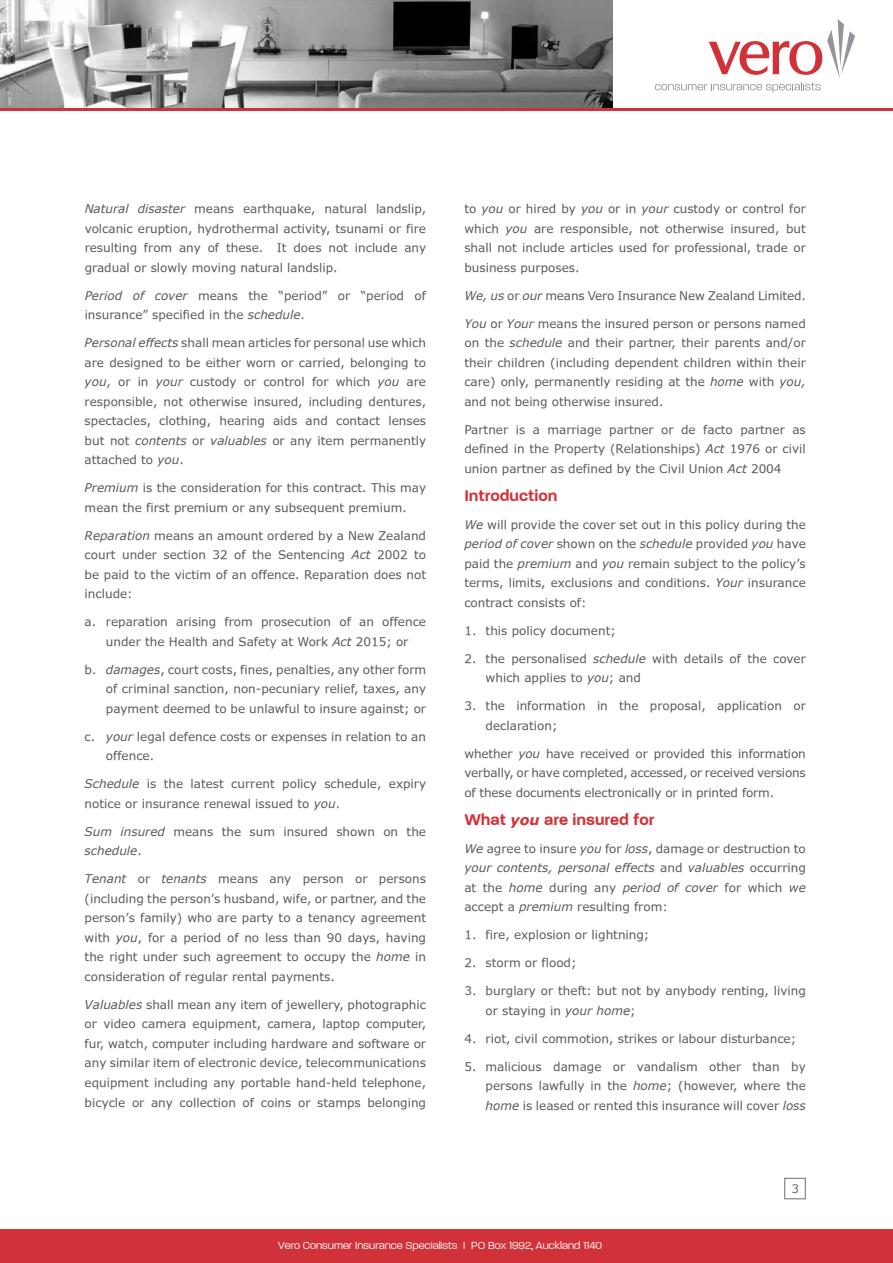
<style>
.page{position:relative;width:893px;height:1263px;background:#fff}
.page>*{position:absolute;margin:0;border:0;box-sizing:border-box;transform-origin:0 0}
.t1{font:600 18px "V Paralucent";color:#d13239}
.t2{font:12px/19.5px "Verdana Digiscream Normal";color:#58595b;text-align:justify}
.t3{font:italic 12px "Verdana";color:#58595b}
.t4{font:300 12px "V Paralucent";color:#fff}
.t5{font:12px "Verdana Digiscream Normal";color:#6d6e71}
.s1{font-family:"Verdana";font-style:italic}
.s2{font-family:"Verdana Digiscream Normal";font-style:normal}
.s3{font-family:"Verdana";font-weight:700;font-style:italic;font-size:14.25px}
</style>
<div class="page">
<img style="left:0;top:0;width:612px;height:108px">
<div style="left:0;top:1229px;width:893px;height:34px;background:#d13239"></div>
<hr style="left:0;top:108px;width:893px;height:3px;background:#d13239">
<svg style="left:655px;top:19px;width:200px;height:74px"></svg>
<div style="left:784px;top:1178px;width:22px;height:21px;border:1px solid #6d6e71"></div>
<p class="t2" style="left:85px;top:199px;width:343px"><span class="s1">Natural disaster</span> means earthquake, natural landslip, volcanic eruption, hydrothermal activity, tsunami or fire resulting from any of these. It does not include any gradual or slowly moving natural landslip.</p>
<p class="t2" style="left:85px;top:285px;width:343px"><span class="s1">Period of cover</span> means the “period” or “period of insurance” specified in the <span class="s1">schedule</span>.</p>
<p class="t2" style="left:85px;top:333px;width:343px"><span class="s1">Personal effects</span> shall mean articles for personal use which are designed to be either worn or carried, belonging to <span class="s1">you</span>, or in <span class="s1">your</span> custody or control for which <span class="s1">you</span> are responsible, not otherwise insured, including dentures, spectacles, clothing, hearing aids and contact lenses but not <span class="s1">contents</span> or <span class="s1">valuables</span> or any item permanently attached to <span class="s1">you</span>.</p>
<p class="t2" style="left:85px;top:478px;width:343px"><span class="s1">Premium</span> is the consideration for this contract. This may mean the first premium or any subsequent premium.</p>
<p class="t2" style="left:85px;top:525px;width:343px"><span class="s1">Reparation</span> means an amount ordered by a New Zealand court under section 32 of the Sentencing <span class="s1">Act</span> 2002 to be paid to the victim of an offence. Reparation does not include:</p>
<p class="t2" style="left:85px;top:612px;width:343px;text-align:center">a. reparation arising from prosecution of an offence under the Health and Safety at Work <span class="s1">Act</span> 2015; or</p>
<p class="t2" style="left:106px;top:659px;width:322px;text-indent:-21px">b. <span class="s1">damages</span>, court costs, fines, penalties, any other form of criminal sanction, non-pecuniary relief, taxes, any payment deemed to be unlawful to insure against; or</p>
<p class="t2" style="left:106px;top:726px;width:322px;text-indent:-21px">c. <span class="s1">your</span> legal defence costs or expenses in relation to an offence.</p>
<p class="t2" style="left:85px;top:774px;width:343px"><span class="s1">Schedule</span> is the latest current policy schedule, expiry notice or insurance renewal issued to <span class="s1">you</span>.</p>
<p class="t2" style="left:85px;top:821px;width:343px"><span class="s1">Sum insured</span> means the sum insured shown on the</p>
<p class="t3" style="left:85px;top:843px;width:59px">schedule<span class="s2">.</span></p>
<p class="t2" style="left:85px;top:869px;width:343px"><span class="s1">Tenant</span> or <span class="s1">tenants</span> means any person or persons (including the person’s husband, wife, or partner, and the person’s family) who are party to a tenancy agreement with <span class="s1">you</span>, for a period of no less than 90 days, having the right under such agreement to occupy the <span class="s1">home</span> in consideration of regular rental payments.</p>
<p class="t2" style="left:85px;top:994px;width:343px"><span class="s1">Valuables</span> shall mean any item of jewellery, photographic or video camera equipment, camera, laptop computer, fur, watch, computer including hardware and software or any similar item of electronic device, telecommunications equipment including any portable hand-held telephone, bicycle or any collection of coins or stamps belonging</p>
<p class="t2" style="left:464px;top:199px;width:343px">to <span class="s1">you</span> or hired by <span class="s1">you</span> or in <span class="s1">your</span> custody or control for which <span class="s1">you</span> are responsible, not otherwise insured, but shall not include articles used for professional, trade or business purposes.</p>
<p class="t2" style="left:464px;top:285px;width:343px"><span class="s1">We, us</span> or <span class="s1">our</span> means Vero Insurance New Zealand Limited.</p>
<p class="t2" style="left:464px;top:313px;width:343px"><span class="s1">You</span> or <span class="s1">Your</span> means the insured person or persons named on the <span class="s1">schedule</span> and their partner, their parents and/or their children (including dependent children within their care) only, permanently residing at the <span class="s1">home</span> with <span class="s1">you, </span>and not being otherwise insured.</p>
<p class="t2" style="left:464px;top:419px;width:343px">Partner is a marriage partner or de facto partner as defined in the Property (Relationships) <span class="s1">Act</span> 1976 or civil union partner as defined by the Civil Union <span class="s1">Act</span> 2004</p>
<h1 class="t1" style="left:464px;top:485px;width:94px">Introduction</h1>
<p class="t2" style="left:464px;top:514px;width:343px"><span class="s1">We</span> will provide the cover set out in this policy during the</p>
<p class="t3" style="left:464px;top:536px;width:343px">period of cover <span class="s2">shown on the</span> schedule <span class="s2">provided</span> you <span class="s2">have</span></p>
<p class="t2" style="left:464px;top:553px;width:343px">paid the <span class="s1">premium</span> and <span class="s1">you</span> remain subject to the policy’s terms, limits, exclusions and conditions. <span class="s1">Your</span> insurance contract consists of:</p>
<p class="t2" style="left:464px;top:620px;width:153px">1. this policy document;</p>
<p class="t2" style="left:486px;top:648px;width:322px;text-indent:-21px">2. the personalised <span class="s1">schedule</span> with details of the cover which applies to <span class="s1">you</span>; and</p>
<p class="t2" style="left:486px;top:696px;width:322px;text-indent:-21px">3. the information in the proposal, application or declaration;</p>
<p class="t2" style="left:464px;top:743px;width:343px">whether <span class="s1">you</span> have received or provided this information verbally, or have completed, accessed, or received versions of these documents electronically or in printed form.</p>
<h1 class="t1" style="left:464px;top:809px;width:192px">What <span class="s3">you</span> are insured for</h1>
<p class="t2" style="left:464px;top:838px;width:343px"><span class="s1">We</span> agree to insure <span class="s1">you</span> for <span class="s1">loss</span>, damage or destruction to</p>
<p class="t3" style="left:464px;top:860px;width:343px">your contents, personal effects <span class="s2">and</span> valuables <span class="s2">occurring</span></p>
<p class="t2" style="left:464px;top:877px;width:343px">at the <span class="s1">home</span> during any <span class="s1">period of cover</span> for which <span class="s1">we </span>accept a <span class="s1">premium</span> resulting from:</p>
<p class="t2" style="left:464px;top:925px;width:186px">1. fire, explosion or lightning;</p>
<p class="t2" style="left:464px;top:953px;width:114px">2. storm or flood;</p>
<p class="t2" style="left:486px;top:981px;width:322px;text-indent:-21px">3. burglary or theft: but not by anybody renting, living or staying in <span class="s1">your home</span>;</p>
<p class="t2" style="left:464px;top:1028px;width:333px">4. riot, civil commotion, strikes or labour disturbance;</p>
<p class="t2" style="left:486px;top:1056px;width:322px;text-indent:-21px">5. malicious damage or vandalism other than by persons lawfully in the <span class="s1">home</span>; (however, where the <span class="s1">home</span> is leased or rented this insurance will cover <span class="s1">loss</span></p>
<p class="t5" style="left:791px;top:1180px;width:9px">3</p>
<p class="t4" style="left:278px;top:1239px;width:326px">Vero Consumer Insurance Specialists I PO Box 1992, Auckland 1140</p>
</div>
